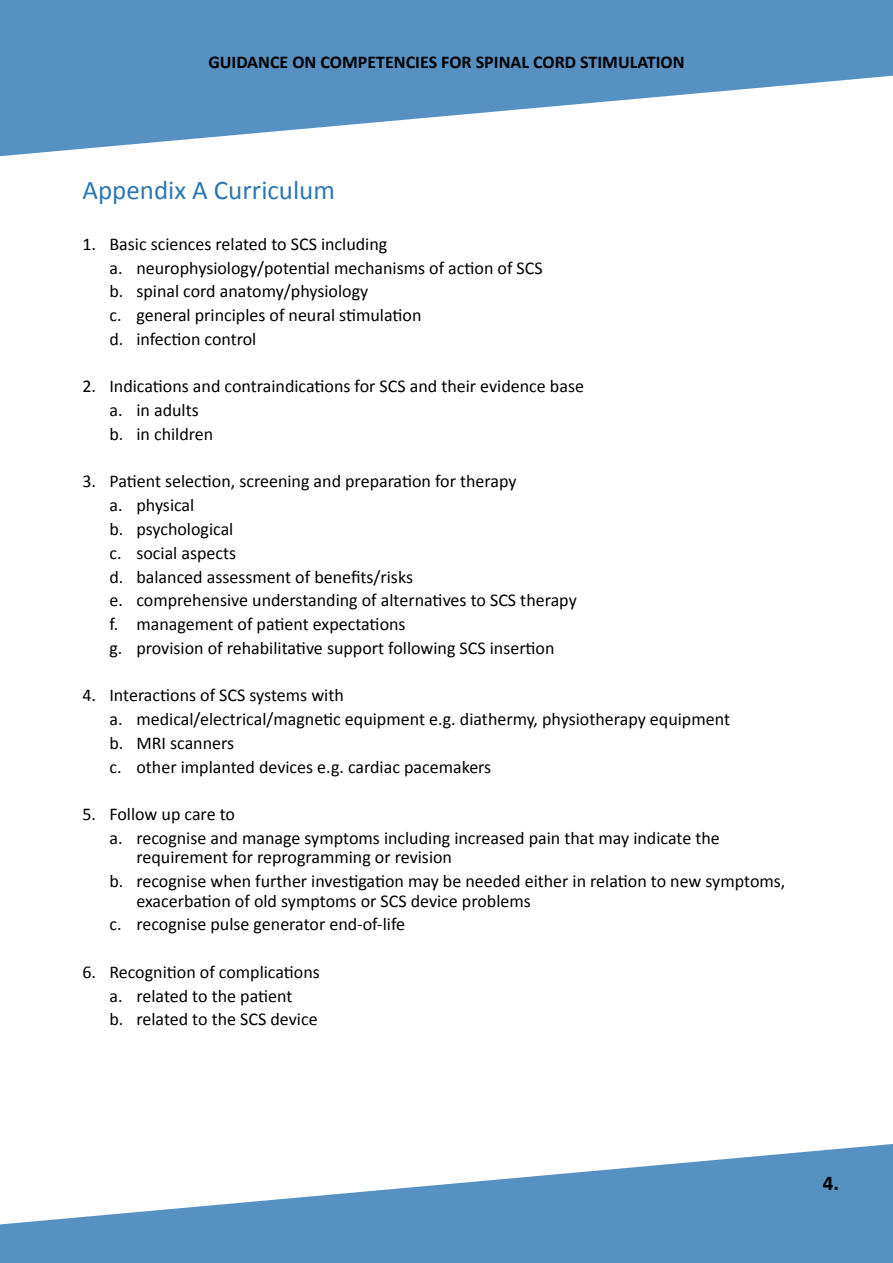
<style>
.page{position:relative;width:893px;height:1263px;background:#fff}
.page>*{position:absolute;margin:0;border:0;box-sizing:border-box;transform-origin:0 0}
.t1{font:27px "Calibri";color:#2c76b3}
.t2{font:700 21px "Calibri";color:#000}
.t3{font:18px/23.7px "Calibri";color:#000}
.t4{font:700 18px "Calibri";color:#000}
</style>
<div class="page">
<svg style="left:0;top:1144px;width:893px;height:119px;fill:#5691c2"></svg>
<svg style="left:0;top:0;width:893px;height:157px;fill:#5691c2"></svg>
<p class="t4" style="left:208px;top:51px;width:478px">GUIDANCE ON COMPETENCIES FOR SPINAL CORD STIMULATION</p>
<h1 class="t1" style="left:82px;top:173px;width:254px">Appendix A Curriculum</h1>
<p class="t3" style="left:109px;top:232px;width:435px;text-indent:-27px">1. Basic sciences related to SCS including<br>a. neurophysiology/potential mechanisms of action of SCS b. spinal cord anatomy/physiology<br>c. general principles of neural stimulation<br>d. infection control</p>
<p class="t3" style="left:109px;top:375px;width:476px;text-indent:-27px">2. Indications and contraindications for SCS and their evidence base a. in adults<br>b. in children</p>
<p class="t3" style="left:109px;top:470px;width:469px;text-indent:-27px">3. Patient selection, screening and preparation for therapy<br>a. physical<br>b. psychological<br>c. social aspects<br>d. balanced assessment of benefits/risks<br>e. comprehensive understanding of alternatives to SCS therapy f. management of patient expectations<br>g. provision of rehabilitative support following SCS insertion</p>
<p class="t3" style="left:109px;top:683px;width:622px;text-indent:-27px">4. Interactions of SCS systems with<br>a. medical/electrical/magnetic equipment e.g. diathermy, physiotherapy equipment b. MRI scanners<br>c. other implanted devices e.g. cardiac pacemakers</p>
<p class="t3" style="left:109px;top:802px;width:612px;text-indent:-27px">5. Follow up care to<br>a. recognise and manage symptoms including increased pain that may indicate the</p>
<p class="t3" style="left:109px;top:846px;width:677px;text-indent:27px">requirement for reprogramming or revision<br>b. recognise when further investigation may be needed either in relation to new symptoms,</p>
<p class="t3" style="left:109px;top:889px;width:423px;text-indent:27px">exacerbation of old symptoms or SCS device problems c. recognise pulse generator end-of-life</p>
<p class="t3" style="left:109px;top:960px;width:212px;text-indent:-27px">6. Recognition of complications a. related to the patient<br>b. related to the SCS device</p>
<p class="t2" style="left:823px;top:1169px;width:18px">4.</p>
</div>
